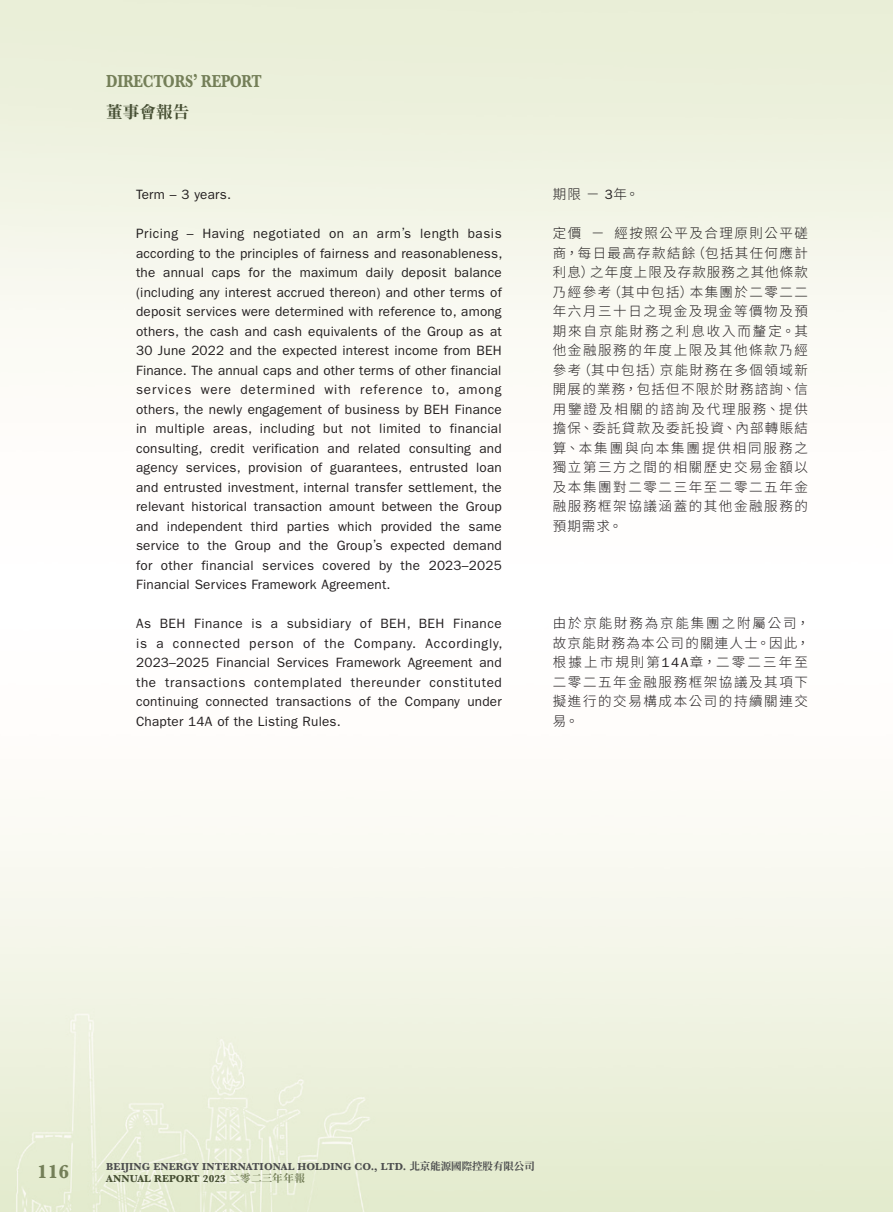
<style>
.page{position:relative;width:893px;height:1212px;background:#fff}
.page>*{position:absolute;margin:0;border:0;box-sizing:border-box;transform-origin:0 0}
.t1{font:700 19.5px "Baskerville";color:#747f58}
.t2{font:700 18px "Baskerville";letter-spacing:-.02em;color:#747f58;scale:.8 1}
.t3{font:700 16.5px "Source Han Serif TC";letter-spacing:.01em;color:#454e32}
.Body_Text{font:13.5px/19.5px "ITC Franklin Gothic Std";letter-spacing:.015em;color:#231f20;text-align:justify}
.C_Body_Text{font:300 13.5px/19.5px "Source Han Sans TC";letter-spacing:.12em;color:#231f20;text-align:justify}
.t4{font:700 10.5px/12px "Baskerville";letter-spacing:.01em;color:#4b4c4d}
.s1{font-family:"ITC Franklin Gothic Std";font-weight:400}
.s2{font-family:"Source Han Serif TC"}
.s3{color:#454e32}
.s4{font-family:"Source Han Serif TC";color:#747f58}
</style>
<div class="page">
<img style="left:0;top:0;width:893px;height:1212px">
<h2 class="t2" style="left:106px;top:68px;width:196px">DIRECTORS’ REPORT</h2>
<p class="t3" style="left:106px;top:102px;width:85px">董事會報告</p>
<p class="Body_Text" style="left:136px;top:185px;width:97px">Term – 3 years.</p>
<p class="Body_Text" style="left:136px;top:224px;width:368px">Pricing – Having negotiated on an arm’s length basis according to the principles of fairness and reasonableness, the annual caps for the maximum daily deposit balance (including any interest accrued thereon) and other terms of deposit services were determined with reference to, among others, the cash and cash equivalents of the Group as at 30 June 2022 and the expected interest income from BEH Finance. The annual caps and other terms of other financial services were determined with reference to, among others, the newly engagement of business by BEH Finance in multiple areas, including but not limited to financial consulting, credit verification and related consulting and agency services, provision of guarantees, entrusted loan and entrusted investment, internal transfer settlement, the relevant historical transaction amount between the Group and independent third parties which provided the same service to the Group and the Group’s expected demand for other financial services covered by the 2023–2025<br>Financial Services Framework Agreement.</p>
<p class="Body_Text" style="left:136px;top:614px;width:368px">As BEH Finance is a subsidiary of BEH, BEH Finance is a connected person of the Company. Accordingly, 2023–2025 Financial Services Framework Agreement and the transactions contemplated thereunder constituted continuing connected transactions of the Company under Chapter 14A of the Listing Rules.</p>
<p class="C_Body_Text" style="left:553px;top:185px;width:88px">期限－ <span class="s1">3</span>年。</p>
<p class="C_Body_Text" style="left:553px;top:224px;width:257px">定價 － 經按照公平及合理原則公平磋商，每日最高存款結餘（包括其任何應計利息）之年度上限及存款服務之其他條款乃經參考（其中包括）本集團於二零二二年六月三十日之現金及現金等價物及預期來自京能財務之利息收入而釐定。其他金融服務的年度上限及其他條款乃經參考（其中包括）京能財務在多個領域新開展的業務，包括但不限於財務諮詢、信用鑒證及相關的諮詢及代理服務、提供擔保、委託貸款及委託投資、內部轉賬結算、本集團與向本集團提供相同服務之獨立第三方之間的相關歷史交易金額以及本集團對二零二三年至二零二五年金融服務框架協議涵蓋的其他金融服務的預期需求。</p>
<p class="C_Body_Text" style="left:553px;top:614px;width:258px;text-align:left">由於京能財務為京能集團之附屬公司，故京能財務為本公司的關連人士。因此，根據上市規則第<span class="s1">14A</span>章，二零二三年至二零二五年金融服務框架協議及其項下擬進行的交易構成本公司的持續關連交易。</p>
<h1 class="t1" style="left:37px;top:1158px;width:33px">116</h1>
<p class="t4" style="left:106px;top:1161px;width:430px">BEIJING ENERGY INTERNATIONAL HOLDING CO., LTD. <span class="s2">北京能源國際控股有限公司<br></span><span class="s3">ANNUAL REPORT 2023</span> <span class="s4">二零二三年年報</span></p>
</div>
